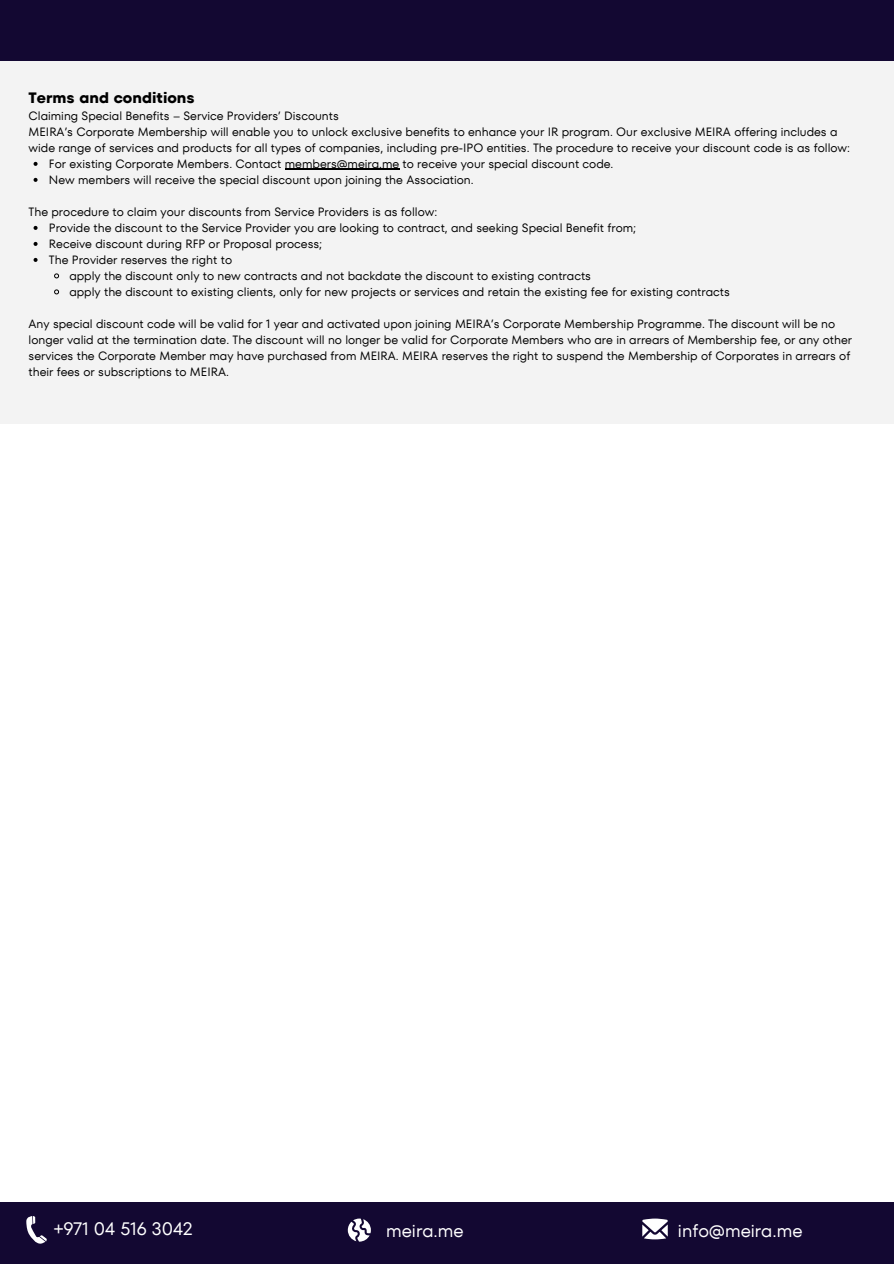
<style>
.page{position:relative;width:894px;height:1264px;background:#fff}
.page>*{position:absolute;margin:0;border:0;box-sizing:border-box;transform-origin:0 0}
.t1{font:18px "TT Fors";color:#fff}
.t2{font:700 15px "TT Fors";color:#000}
.t3{font:12px/16px "TT Fors";color:#000}
</style>
<div class="page">
<div style="left:0;top:1202px;width:893px;height:61px;background:#130832"></div>
<svg style="left:348px;top:1218px;width:23px;height:23px"></svg>
<svg style="left:642px;top:1218px;width:25px;height:21px"></svg>
<svg style="left:26px;top:1216px;width:20px;height:27px"></svg>
<div style="left:0;top:0;width:893px;height:61px;background:#130832"></div>
<div style="left:0;top:61px;width:893px;height:362px;background:#f3f3f3"></div>
<svg style="left:34px;top:162px;width:4px;height:4px"></svg>
<hr style="left:285px;top:169px;width:114px;height:1px;background:#000">
<svg style="left:34px;top:178px;width:4px;height:4px"></svg>
<svg style="left:34px;top:226px;width:4px;height:4px"></svg>
<svg style="left:34px;top:242px;width:4px;height:4px"></svg>
<svg style="left:34px;top:258px;width:4px;height:4px"></svg>
<svg style="left:54px;top:273px;width:6px;height:6px"></svg>
<svg style="left:54px;top:289px;width:6px;height:6px"></svg>
<p class="t2" style="left:29px;top:87px;width:168px">Terms and conditions</p>
<p class="t3" style="left:29px;top:108px;width:312px">Claiming Special Benefits – Service Providers’ Discounts</p>
<p class="t3" style="left:29px;top:124px;width:822px">MEIRA’s Corporate Membership will enable you to unlock exclusive benefits to enhance your IR program. Our exclusive MEIRA offering includes a wide range of services and products for all types of companies, including pre-IPO entities. The procedure to receive your discount code is as follow:</p>
<p class="t3" style="left:49px;top:156px;width:566px">For existing Corporate Members. Contact members@meira.me to receive your special discount code.</p>
<p class="t3" style="left:49px;top:172px;width:426px">New members will receive the special discount upon joining the Association.</p>
<p class="t3" style="left:29px;top:204px;width:410px">The procedure to claim your discounts from Service Providers is as follow:</p>
<p class="t3" style="left:49px;top:220px;width:588px">Provide the discount to the Service Provider you are looking to contract, and seeking Special Benefit from;</p>
<p class="t3" style="left:49px;top:236px;width:275px">Receive discount during RFP or Proposal process;</p>
<p class="t3" style="left:49px;top:252px;width:185px">The Provider reserves the right to</p>
<p class="t3" style="left:69px;top:268px;width:523px">apply the discount only to new contracts and not backdate the discount to existing contracts</p>
<p class="t3" style="left:69px;top:284px;width:661px">apply the discount to existing clients, only for new projects or services and retain the existing fee for existing contracts</p>
<p class="t3" style="left:29px;top:316px;width:824px">Any special discount code will be valid for 1 year and activated upon joining MEIRA’s Corporate Membership Programme. The discount will be no longer valid at the termination date. The discount will no longer be valid for Corporate Members who are in arrears of Membership fee, or any other services the Corporate Member may have purchased from MEIRA. MEIRA reserves the right to suspend the Membership of Corporates in arrears of their fees or subscriptions to MEIRA.</p>
<p class="t1" style="left:54px;top:1216px;width:140px">+971 04 516 3042</p>
<p class="t1" style="left:386px;top:1218px;width:79px">meira.me</p>
<p class="t1" style="left:677px;top:1218px;width:126px">info@meira.me</p>
</div>
